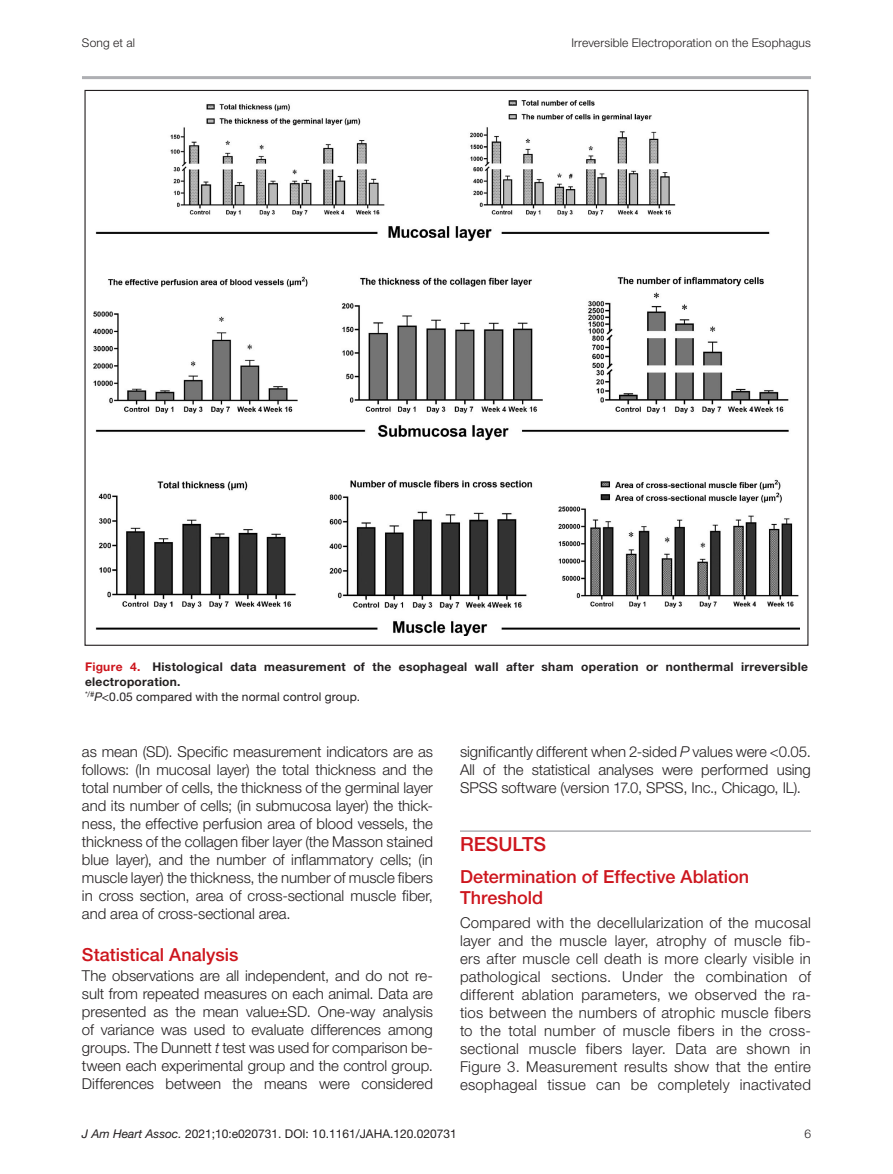
<style>
.page{position:relative;width:893px;height:1174px;background:#fff}
.page>*{position:absolute;margin:0;border:0;box-sizing:border-box;transform-origin:0 0}
.t1{font:500 19.5px "Helvetica Neue LT Std";color:#cd151d}
.t2{font:500 18px/21px "Helvetica Neue LT Std";color:#cd151d}
.t3{font:300 15px/18px "Helvetica Neue LT Std";color:#231f20;text-align:justify}
.t4{font:700 12px/15px "Helvetica Neue LT Std";letter-spacing:.025em;color:#231f20}
.t5{font:12px "Helvetica Neue LT Std";color:#231f20}
.t6{font:300 12px "Helvetica Neue LT Std";letter-spacing:.015em;color:#231f20}
.s1{color:#cd151d}
.s2{font-weight:400;font-style:italic}
.s3{font-weight:400}
.s4{font-style:italic}
</style>
<div class="page">
<hr style="left:460px;top:830px;width:351px;height:2px;background:#aeafb3">
<img style="left:94px;top:100px;width:705px;height:535px">
<hr style="left:82px;top:76px;width:729px;height:3px;background:#aeafb3">
<p class="t6" style="left:82px;top:35px;width:55px">Song et al</p>
<p class="t6" style="left:571px;top:35px;width:241px">Irreversible Electroporation on the Esophagus</p>
<p class="t4" style="left:85px;top:659px;width:724px"><span class="s1">Figure 4.</span> Histological data measurement of the esophageal wall after sham operation or nonthermal irreversible electroporation.<br><sup>*/#</sup><span class="s2">P</span><span class="s3">&lt;0.05 compared with the normal control group.</span></p>
<p class="t3" style="left:82px;top:742px;width:353px">as mean (SD). Specific measurement indicators are as follows: (In mucosal layer) the total thickness and the total number of cells, the thickness of the germinal layer and its number of cells; (in submucosa layer) the thick&shy;ness, the effective perfusion area of blood vessels, the thickness of the collagen fiber layer (the Masson stained blue layer), and the number of inflammatory cells; (in muscle layer) the thickness, the number of muscle fibers in cross section, area of cross-sectional muscle fiber, and area of cross-sectional area.</p>
<p class="t2" style="left:82px;top:943px;width:158px">Statistical Analysis</p>
<p class="t3" style="left:82px;top:966px;width:353px">The observations are all independent, and do not re&shy;sult from repeated measures on each animal. Data are presented as the mean value±SD. One-way analysis of variance was used to evaluate differences among groups. The Dunnett <span class="s4">t</span> test was used for comparison be&shy;tween each experimental group and the control group.<br>Differences between the means were considered</p>
<p class="t3" style="left:460px;top:742px;width:352px">significantly different when 2-sided <span class="s4">P</span> values were &lt;0.05.<br>All of the statistical analyses were performed using SPSS software (version 17.0, SPSS, Inc., Chicago, IL).</p>
<h1 class="t1" style="left:460px;top:832px;width:88px">RESULTS</h1>
<p class="t2" style="left:460px;top:865px;width:291px">Determination of Effective Ablation<br>Threshold</p>
<p class="t3" style="left:460px;top:913px;width:353px">Compared with the decellularization of the mucosal layer and the muscle layer, atrophy of muscle fib&shy;ers after muscle cell death is more clearly visible in pathological sections. Under the combination of different ablation parameters, we observed the ra&shy;tios between the numbers of atrophic muscle fibers to the total number of muscle fibers in the cross&shy;sectional muscle fibers layer. Data are shown in Figure 3. Measurement results show that the entire esophageal tissue can be completely inactivated</p>
<p class="t5" style="left:82px;top:1126px;width:376px"><span class="s4">J Am Heart Assoc.</span> 2021;10:e020731. DOI: 10.1161/JAHA.120.020731</p>
<p class="t6" style="left:804px;top:1126px;width:8px">6</p>
</div>
